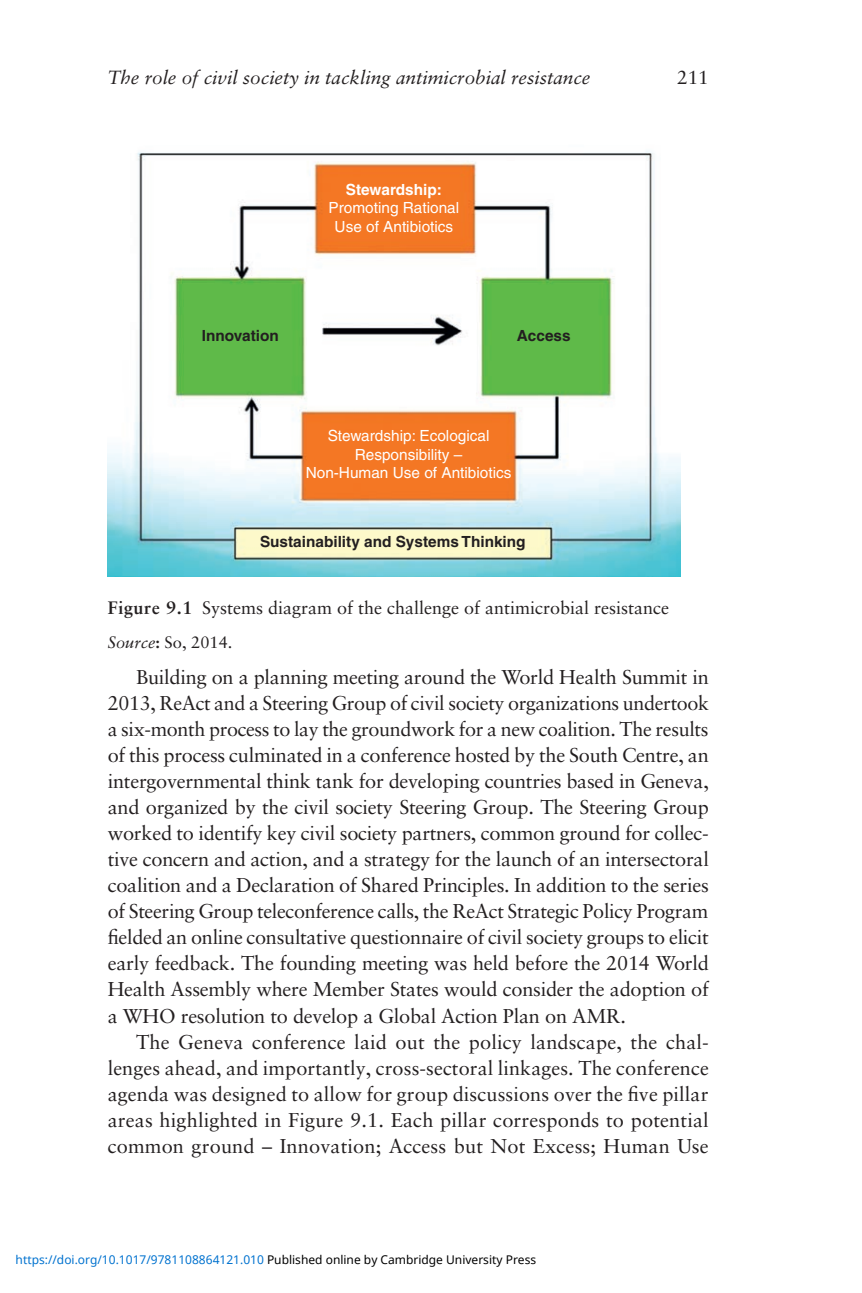
<style>
.page{position:relative;width:862px;height:1293px;background:#fff}
.page>*{position:absolute;margin:0;border:0;box-sizing:border-box;transform-origin:0 0}
.t1{font:20px/26px "Sabon LT Pro";letter-spacing:-.01em;color:#231f20;text-align:justify}
.t2{font:italic 19px "Sabon LT Pro";color:#231f20}
.t3{font:19px "Sabon LT Pro";color:#231f20}
.t4{font:18px "Sabon LT Pro";color:#231f20}
.t5{font:16.4px "Sabon LT Pro";color:#231f20}
.t6{font:15.4px/18.4px "Helvetica";color:#fff;text-align:center}
.t7{font:700 15.4px "Helvetica";color:#231f20}
.t8{font:700 15.4px "Helvetica";color:#fff}
.t9{font:12px "Noto Sans";color:#0172cf}
.s1{font-weight:700}
.s2{font-style:italic}
.s3{color:#000}
</style>
<div class="page">
<img style="left:108px;top:151px;width:572px;height:425px">
<p class="t2" style="left:108px;top:66px;width:484px">The role of civil society in tackling antimicrobial resistance</p>
<p class="t3" style="left:677px;top:66px;width:33px">211</p>
<p class="t8" style="left:346px;top:180px;width:97px">Stewardship:</p>
<p class="t6" style="left:329px;top:199px;width:132px">Promoting Rational<br>Use of Antibiotics</p>
<p class="t7" style="left:202px;top:326px;width:79px">Innovation</p>
<p class="t7" style="left:517px;top:326px;width:55px">Access</p>
<p class="t6" style="left:306px;top:427px;width:207px">Stewardship: Ecological<br>Responsibility –<br>Non-Human Use of Antibiotics</p>
<p class="t7" style="left:260px;top:532px;width:267px">Sustainability and Systems Thinking</p>
<p class="t4" style="left:108px;top:596px;width:563px"><span class="s1">Figure 9.1</span> Systems diagram of the challenge of antimicrobial resistance</p>
<p class="t5" style="left:108px;top:632px;width:126px"><span class="s2">Source</span><span class="s1">:</span> So, 2014.</p>
<p class="t1" style="left:108px;top:664px;width:603px;text-indent:28px">Building on a planning meeting around the World Health Summit in 2013, ReAct and a Steering Group of civil society organizations undertook a six-month process to lay the groundwork for a new coalition. The results of this process culminated in a conference hosted by the South Centre, an intergovernmental think tank for developing countries based in Geneva, and organized by the civil society Steering Group. The Steering Group worked to identify key civil society partners, common ground for collec&shy;tive concern and action, and a strategy for the launch of an intersectoral coalition and a Declaration of Shared Principles. In addition to the series of Steering Group teleconference calls, the ReAct Strategic Policy Program fielded an online consultative questionnaire of civil society groups to elicit early feedback. The founding meeting was held before the 2014 World Health Assembly where Member States would consider the adoption of a WHO resolution to develop a Global Action Plan on AMR.</p>
<p class="t1" style="left:108px;top:1028px;width:602px;text-indent:28px">The Geneva conference laid out the policy landscape, the chal&shy;lenges ahead, and importantly, cross-sectoral linkages. The conference agenda was designed to allow for group discussions over the five pillar areas highlighted in Figure 9.1. Each pillar corresponds to potential common ground – Innovation; Access but Not Excess; Human Use</p>
<p class="t9" style="left:16px;top:1251px;width:522px">https://doi.org/10.1017/9781108864121.010 <span class="s3">Published online by Cambridge University Press</span></p>
</div>
